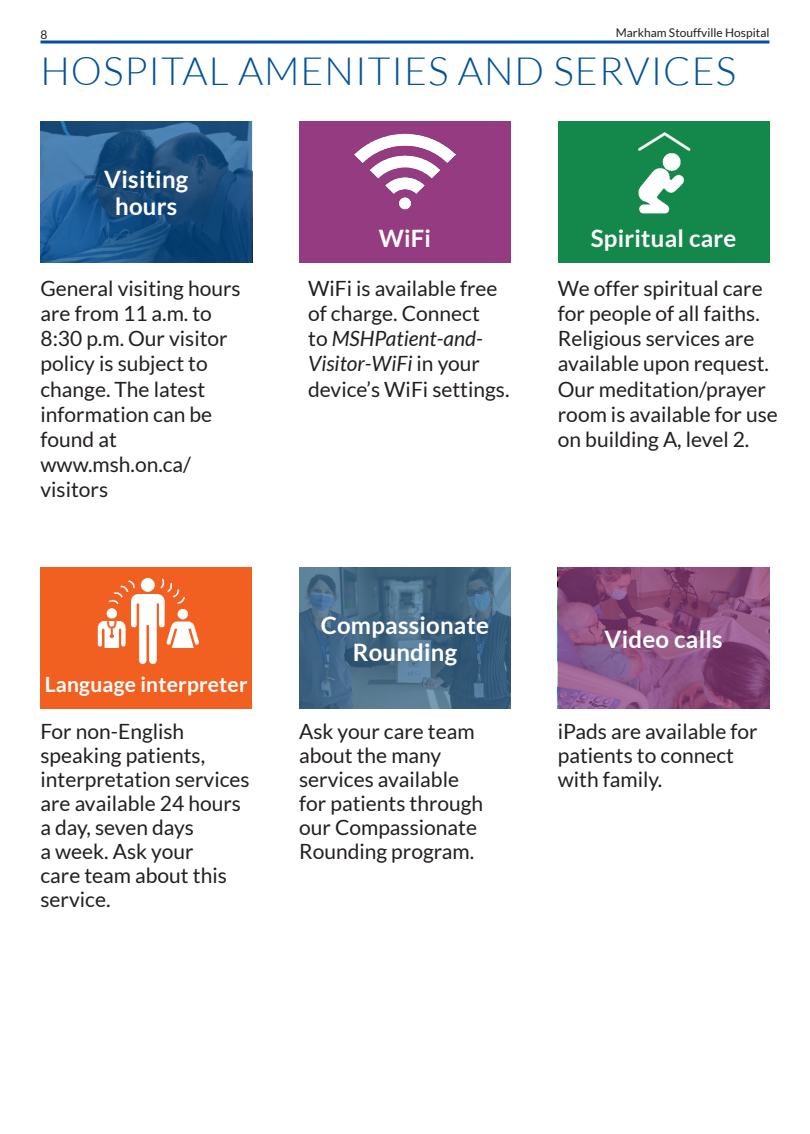
<style>
.page{position:relative;width:810px;height:1134px;background:#fff}
.page>*{position:absolute;margin:0;border:0;box-sizing:border-box;transform-origin:0 0}
.Header_Text{font:300 39px "Lato";letter-spacing:.025em;color:#01529a}
.Subheader{font:700 24px/27px "Lato";letter-spacing:.01em;color:#fff;text-align:center}
.Body_Text{font:21px/25.2px "Lato";color:#231f20}
.Subheader-2{font:700 21px "Lato";letter-spacing:.01em;color:#fff}
.t1{font:12px "Lato";color:#231f20}
.s1{font-style:italic}
</style>
<div class="page">
<svg style="left:40px;top:40px;width:730px;height:4px;background:#407db3"></svg>
<svg style="left:40px;top:121px;width:212px;height:141px;background:#1f5587"></svg>
<svg style="left:299px;top:567px;width:212px;height:142px;background:#436885"></svg>
<svg style="left:558px;top:567px;width:212px;height:141px;background:#894d7e"></svg>
<div style="left:558px;top:121px;width:212px;height:141px;background:#14874a"></div>
<img style="left:638px;top:132px;width:53px;height:82px">
<div style="left:299px;top:121px;width:212px;height:141px;background:#953b81"></div>
<img style="left:355px;top:133px;width:100px;height:77px">
<div style="left:40px;top:567px;width:212px;height:141px;background:#f26021"></div>
<img style="left:97px;top:577px;width:102px;height:88px">
<p class="t1" style="left:40px;top:28px;width:8px">8</p>
<p class="t1" style="left:616px;top:26px;width:155px">Markham Stouffville Hospital</p>
<p class="Header_Text" style="left:40px;top:50px;width:697px">HOSPITAL AMENITIES AND SERVICES</p>
<p class="Subheader" style="left:104px;top:166px;width:86px">Visiting hours</p>
<p class="Subheader" style="left:379px;top:224px;width:54px">WiFi</p>
<p class="Subheader" style="left:591px;top:224px;width:147px">Spiritual care</p>
<p class="Body_Text" style="left:40px;top:275px;width:202px">General visiting hours are from 11 a.m. to<br>8:30 p.m. Our visitor policy is subject to change. The latest information can be found at www.msh.on.ca/ visitors</p>
<p class="Body_Text" style="left:308px;top:275px;width:203px">WiFi is available free of charge. Connect<br>to <span class="s1">MSHPatient-and-<br>Visitor-WiFi</span> in your device’s WiFi settings.</p>
<p class="Body_Text" style="left:558px;top:275px;width:221px">We offer spiritual care for people of all faiths.<br>Religious services are available upon request.<br>Our meditation/prayer room is available for use on building A, level 2.</p>
<p class="Subheader" style="left:321px;top:612px;width:170px">Compassionate<br>Rounding</p>
<p class="Subheader" style="left:605px;top:625px;width:120px">Video calls</p>
<p class="Subheader-2" style="left:45px;top:673px;width:204px">Language interpreter</p>
<p class="Body_Text" style="left:40px;top:719px;width:211px;line-height:24px">For non-English speaking patients, interpretation services are available 24 hours a day, seven days<br>a week. Ask your<br>care team about this service.</p>
<p class="Body_Text" style="left:299px;top:719px;width:186px;line-height:24px">Ask your care team about the many services available for patients through our Compassionate<br>Rounding program.</p>
<p class="Body_Text" style="left:558px;top:719px;width:201px;line-height:24px">iPads are available for patients to connect with family.</p>
</div>
